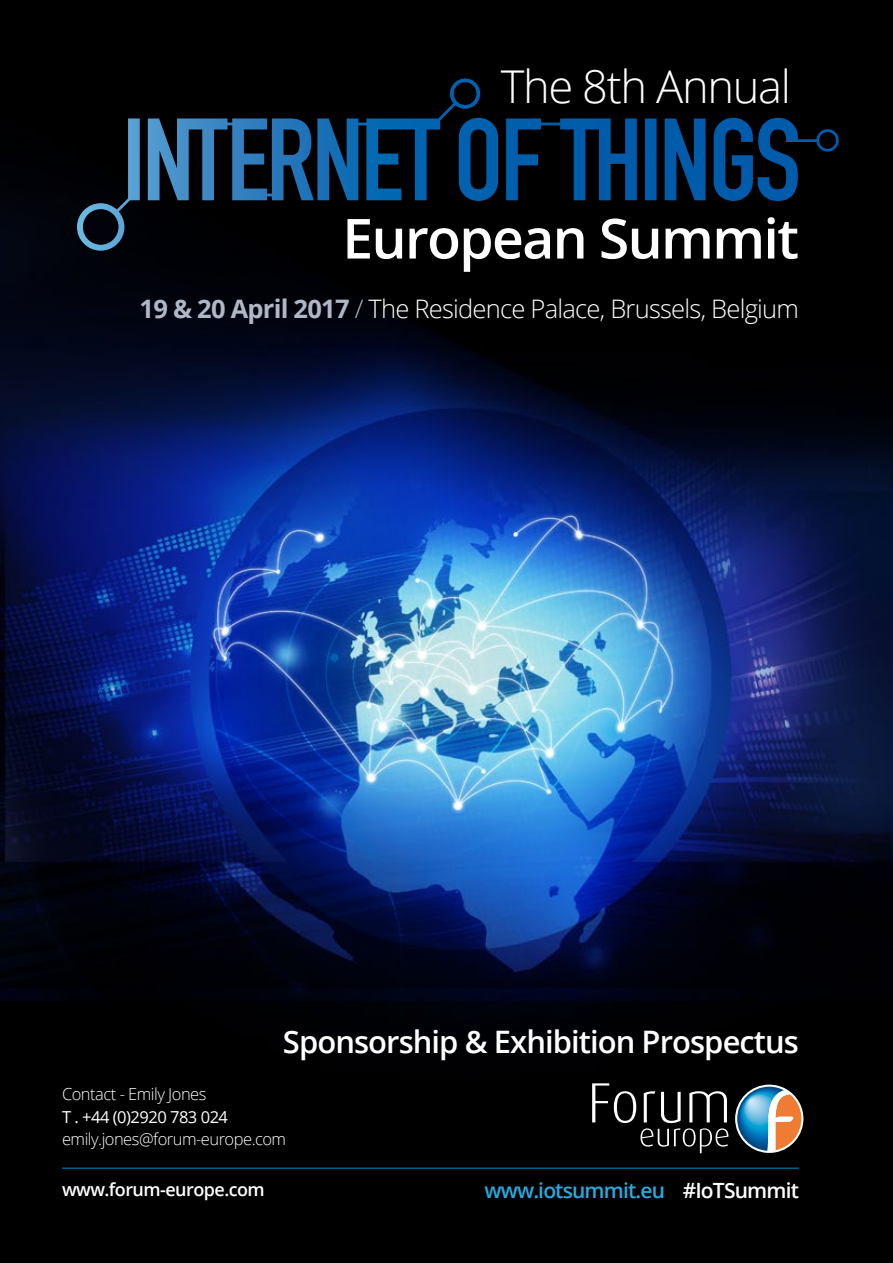
<style>
.page{position:relative;width:893px;height:1263px;background:#000}
.page>*{position:absolute;margin:0;border:0;box-sizing:border-box;transform-origin:0 0}
.t1{font:600 55.35px "Open Sans";letter-spacing:-.03em;color:#fff}
.t2{font:300 45.15px "Open Sans";letter-spacing:-.03em;color:#fff}
.t3{font:600 30.9px "Open Sans";letter-spacing:-.03em;color:#fff}
.t4{font:300 25.5px "Open Sans";letter-spacing:-.03em;color:#fff}
.t5{font:600 21px "Open Sans";letter-spacing:-.04em;color:#27aae1}
.t6{font:600 18px "Open Sans";letter-spacing:-.03em;color:#fff}
.t7{font:300 16.5px "Open Sans";letter-spacing:-.03em;color:#fff}
.t8{font:16.5px "Open Sans";letter-spacing:-.03em;color:#fff}
.s1{font-weight:700;color:#afb8c6}
.s2{color:#afb8c6}
.s3{color:#fff}
</style>
<div class="page">
<img style="left:0;top:118px;width:893px;height:1050px">
<svg style="left:317px;top:78px;width:522px;height:123px"></svg>
<hr style="left:62px;top:1168px;width:737px;height:1px;background:#0090cd">
<svg style="left:735px;top:1084px;width:68px;height:69px"></svg>
<svg style="left:592px;top:1083px;width:136px;height:70px"></svg>
<h2 class="t2" style="left:501px;top:55px;width:292px">The 8th Annual</h2>
<h1 class="t1" style="left:342px;top:200px;width:458px">European Summit</h1>
<p class="t4" style="left:140px;top:291px;width:661px"><span class="s1">19 &amp; 20 April 2017</span> <span class="s2">/</span> The Residence Palace, Brussels, Belgium</p>
<p class="t3" style="left:283px;top:1020px;width:518px">Sponsorship &amp; Exhibition Prospectus</p>
<p class="t7" style="left:62px;top:1083px;width:146px">Contact - Emily Jones</p>
<p class="t8" style="left:62px;top:1105px;width:167px">T . +44 (0)2920 783 024</p>
<p class="t7" style="left:62px;top:1128px;width:226px">emily.jones@forum-europe.com</p>
<p class="t6" style="left:62px;top:1177px;width:204px">www.forum-europe.com</p>
<p class="t5" style="left:484px;top:1176px;width:316px">www.iotsummit.eu <span class="s3">#IoTSummit</span></p>
</div>
